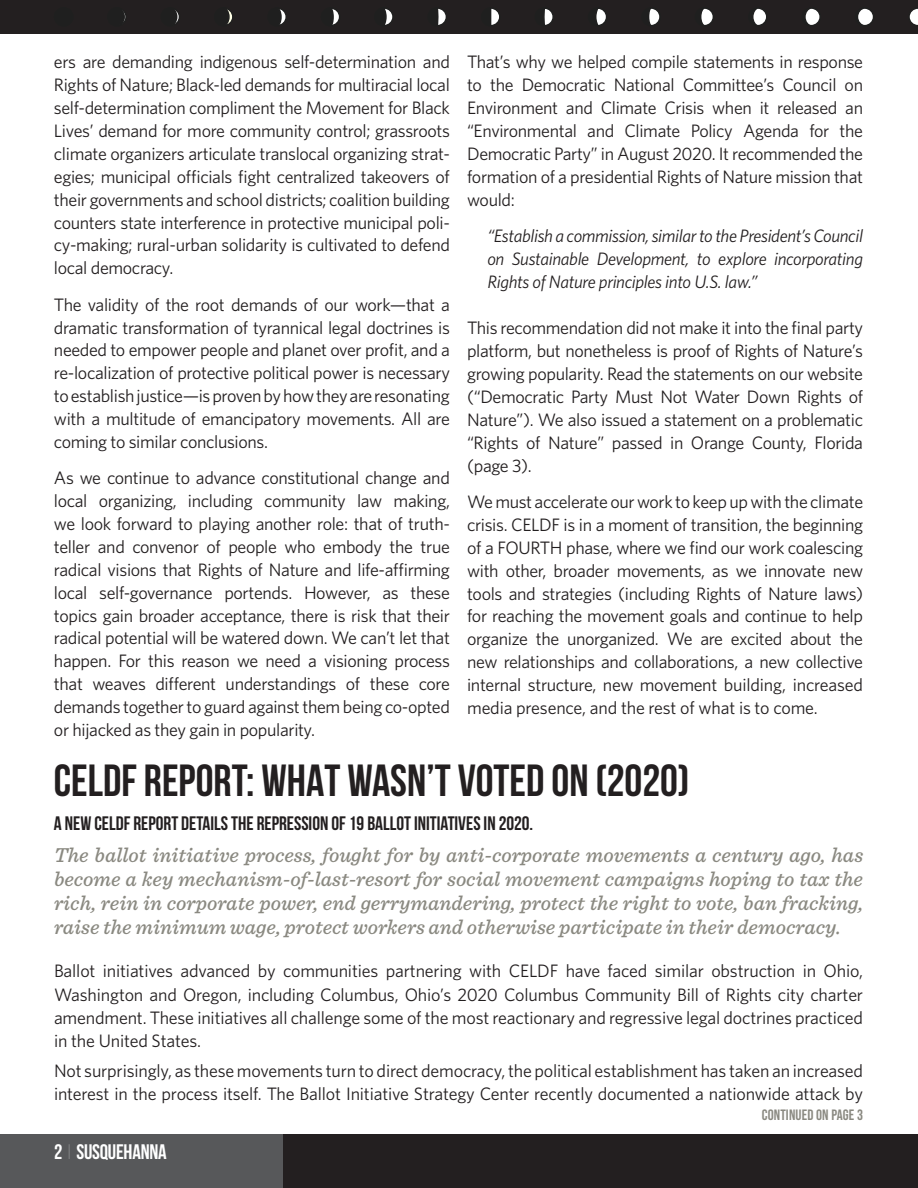
<style>
.page{position:relative;width:918px;height:1188px;background:#fff}
.page>*{position:absolute;margin:0;border:0;box-sizing:border-box;transform-origin:0 0}
.Title_2{font:700 45px "Bebas Neue";color:#231f20}
.First_Paragraph_Emph{font:italic 500 21px/24px "Sentinel";color:#8a8981;text-align:justify}
.t1{font:700 21px "Bebas Neue";letter-spacing:-.01em;color:#fff}
.Small_Caps{font:700 19.5px "Bebas Neue";color:#231f20}
.Small_Caps-2{font:18px/22.8px "Whitney";letter-spacing:-.02em;color:#231f20;text-align:justify}
.t2{font:italic 18px/22.8px "Whitney";letter-spacing:-.02em;color:#231f20;text-align:justify}
.Continued_On{font:15px "Bebas Neue";letter-spacing:.01em;color:#8a8981}
.s1{font-weight:100}
</style>
<div class="page">
<div style="left:0;top:1134px;width:918px;height:54px;background:#231f20"></div>
<div style="left:0;top:1134px;width:284px;height:54px;background:#57585a"></div>
<div style="left:0;top:0;width:918px;height:34px;background:#231f20"></div>
<div style="left:107px;top:7px;width:20px;height:19px;border:2px solid #1f1f1f;border-radius:50%"></div>
<svg style="left:107px;top:7px;width:19px;height:19px"></svg>
<div style="left:55px;top:8px;width:18px;height:18px;background:#1f1f1f;border-radius:50%"></div>
<div style="left:54px;top:7px;width:19px;height:19px;border:2px solid #1f1f1f;border-radius:50%"></div>
<div style="left:161px;top:7px;width:19px;height:19px;border:2px solid #1f1f1f;border-radius:50%"></div>
<svg style="left:161px;top:7px;width:17px;height:19px"></svg>
<div style="left:214px;top:7px;width:20px;height:19px;border:2px solid #1f1f1f;border-radius:50%"></div>
<svg style="left:214px;top:7px;width:16px;height:19px"></svg>
<svg style="left:268px;top:8px;width:18px;height:18px"></svg>
<div style="left:268px;top:7px;width:19px;height:19px;border:2px solid #1f1f1f;border-radius:50%"></div>
<svg style="left:268px;top:7px;width:14px;height:19px"></svg>
<svg style="left:322px;top:8px;width:18px;height:18px"></svg>
<div style="left:321px;top:7px;width:19px;height:19px;border:2px solid #1f1f1f;border-radius:50%"></div>
<svg style="left:321px;top:7px;width:14px;height:19px"></svg>
<svg style="left:375px;top:8px;width:18px;height:18px"></svg>
<div style="left:374px;top:7px;width:20px;height:19px;border:2px solid #1f1f1f;border-radius:50%"></div>
<svg style="left:374px;top:8px;width:13px;height:18px"></svg>
<div style="left:428px;top:8px;width:18px;height:18px;background:#fff;border-radius:50%"></div>
<div style="left:428px;top:7px;width:19px;height:19px;border:2px solid #1f1f1f;border-radius:50%"></div>
<svg style="left:428px;top:8px;width:11px;height:18px"></svg>
<div style="left:748px;top:7px;width:20px;height:19px;border:2px solid #1f1f1f;border-radius:50%"></div>
<svg style="left:751px;top:7px;width:17px;height:19px"></svg>
<div style="left:695px;top:8px;width:18px;height:18px;background:#1f1f1f;border-radius:50%"></div>
<div style="left:695px;top:7px;width:19px;height:19px;border:2px solid #1f1f1f;border-radius:50%"></div>
<svg style="left:699px;top:7px;width:15px;height:19px"></svg>
<div style="left:642px;top:8px;width:18px;height:18px;background:#1f1f1f;border-radius:50%"></div>
<div style="left:641px;top:7px;width:20px;height:19px;border:2px solid #1f1f1f;border-radius:50%"></div>
<svg style="left:647px;top:7px;width:14px;height:19px"></svg>
<div style="left:589px;top:8px;width:18px;height:18px;background:#1f1f1f;border-radius:50%"></div>
<div style="left:588px;top:7px;width:19px;height:19px;border:2px solid #1f1f1f;border-radius:50%"></div>
<svg style="left:594px;top:8px;width:13px;height:18px"></svg>
<div style="left:535px;top:8px;width:18px;height:18px;background:#1f1f1f;border-radius:50%"></div>
<div style="left:534px;top:7px;width:20px;height:19px;border:2px solid #1f1f1f;border-radius:50%"></div>
<svg style="left:542px;top:8px;width:12px;height:18px"></svg>
<div style="left:482px;top:8px;width:18px;height:18px;background:#fff;border-radius:50%"></div>
<div style="left:481px;top:7px;width:20px;height:19px;border:2px solid #1f1f1f;border-radius:50%"></div>
<svg style="left:481px;top:8px;width:11px;height:18px"></svg>
<div style="left:855px;top:7px;width:19px;height:19px;border:2px solid #1f1f1f;border-radius:50%"></div>
<svg style="left:856px;top:7px;width:18px;height:19px"></svg>
<div style="left:801px;top:7px;width:20px;height:19px;border:2px solid #1f1f1f;border-radius:50%"></div>
<svg style="left:803px;top:7px;width:18px;height:19px"></svg>
<svg style="left:909px;top:8px;width:9px;height:17px"></svg>
<p class="Small_Caps-2" style="left:54px;top:50px;width:398px">ers are demanding indigenous self-determination and Rights of Nature; Black-led demands for multiracial local self-determination compliment the Movement for Black Lives’ demand for more community control; grassroots climate organizers articulate translocal organizing strat&shy;egies; municipal officials fight centralized takeovers of their governments and school districts; coalition building counters state interference in protective municipal poli&shy;cy-making; rural-urban solidarity is cultivated to defend local democracy.</p>
<p class="Small_Caps-2" style="left:54px;top:293px;width:398px">The validity of the root demands of our work—that a dramatic transformation of tyrannical legal doctrines is needed to empower people and planet over profit, and a re-localization of protective political power is necessary to establish justice—is proven by how they are resonating with a multitude of emancipatory movements. All are coming to similar conclusions.</p>
<p class="Small_Caps-2" style="left:54px;top:466px;width:398px">As we continue to advance constitutional change and local organizing, including community law making, we look forward to playing another role: that of truth&shy;teller and convenor of people who embody the true radical visions that Rights of Nature and life-affirming local self-governance portends. However, as these topics gain broader acceptance, there is risk that their radical potential will be watered down. We can’t let that happen. For this reason we need a visioning process that weaves different understandings of these core demands together to guard against them being co-opted or hijacked as they gain in popularity.</p>
<p class="Small_Caps-2" style="left:467px;top:50px;width:398px">That’s why we helped compile statements in response to the Democratic National Committee’s Council on Environment and Climate Crisis when it released an “Environmental and Climate Policy Agenda for the Democratic Party” in August 2020. It recommended the formation of a presidential Rights of Nature mission that would:</p>
<p class="t2" style="left:487px;top:224px;width:377px">“Establish a commission, similar to the President’s Council on Sustainable Development, to explore incorporating Rights of Nature principles into U.S. law.”</p>
<p class="Small_Caps-2" style="left:467px;top:316px;width:398px">This recommendation did not make it into the final party platform, but nonetheless is proof of Rights of Nature’s growing popularity. Read the statements on our website (“Democratic Party Must Not Water Down Rights of Nature”). We also issued a statement on a problematic “Rights of Nature” passed in Orange County, Florida (page 3).</p>
<p class="Small_Caps-2" style="left:467px;top:490px;width:398px">We must accelerate our work to keep up with the climate crisis. CELDF is in a moment of transition, the beginning of a FOURTH phase, where we find our work coalescing with other, broader movements, as we innovate new tools and strategies (including Rights of Nature laws) for reaching the movement goals and continue to help organize the unorganized. We are excited about the new relationships and collaborations, a new collective internal structure, new movement building, increased media presence, and the rest of what is to come.</p>
<p class="Title_2" style="left:54px;top:756px;width:637px">CELDF REPORT: WHAT WASN’T VOTED ON (2020)</p>
<p class="Small_Caps" style="left:54px;top:812px;width:481px">A NEW CELDF REPORT DETAILS THE REPRESSION OF 19 BALLOT INITIATIVES IN 2020.</p>
<p class="First_Paragraph_Emph" style="left:54px;top:842px;width:811px">The ballot initiative process, fought for by anti-corporate movements a century ago, has become a key mechanism-of-last-resort for social movement campaigns hoping to tax the rich, rein in corporate power, end gerrymandering, protect the right to vote, ban fracking, raise the minimum wage, protect workers and otherwise participate in their democracy.</p>
<p class="Small_Caps-2" style="left:54px;top:959px;width:811px;line-height:23.2px">Ballot initiatives advanced by communities partnering with CELDF have faced similar obstruction in Ohio, Washington and Oregon, including Columbus, Ohio’s 2020 Columbus Community Bill of Rights city charter amendment. These initiatives all challenge some of the most reactionary and regressive legal doctrines practiced in the United States.</p>
<p class="Small_Caps-2" style="left:54px;top:1059px;width:811px;line-height:23.2px">Not surprisingly, as these movements turn to direct democracy, the political establishment has taken an increased interest in the process itself. The Ballot Initiative Strategy Center recently documented a nationwide attack by</p>
<p class="t1" style="left:54px;top:1140px;width:114px">2 <span class="s1">|</span> SUSQUEHANNA</p>
<p class="Continued_On" style="left:762px;top:1107px;width:103px">CONTINUED ON PAGE 3</p>
</div>
